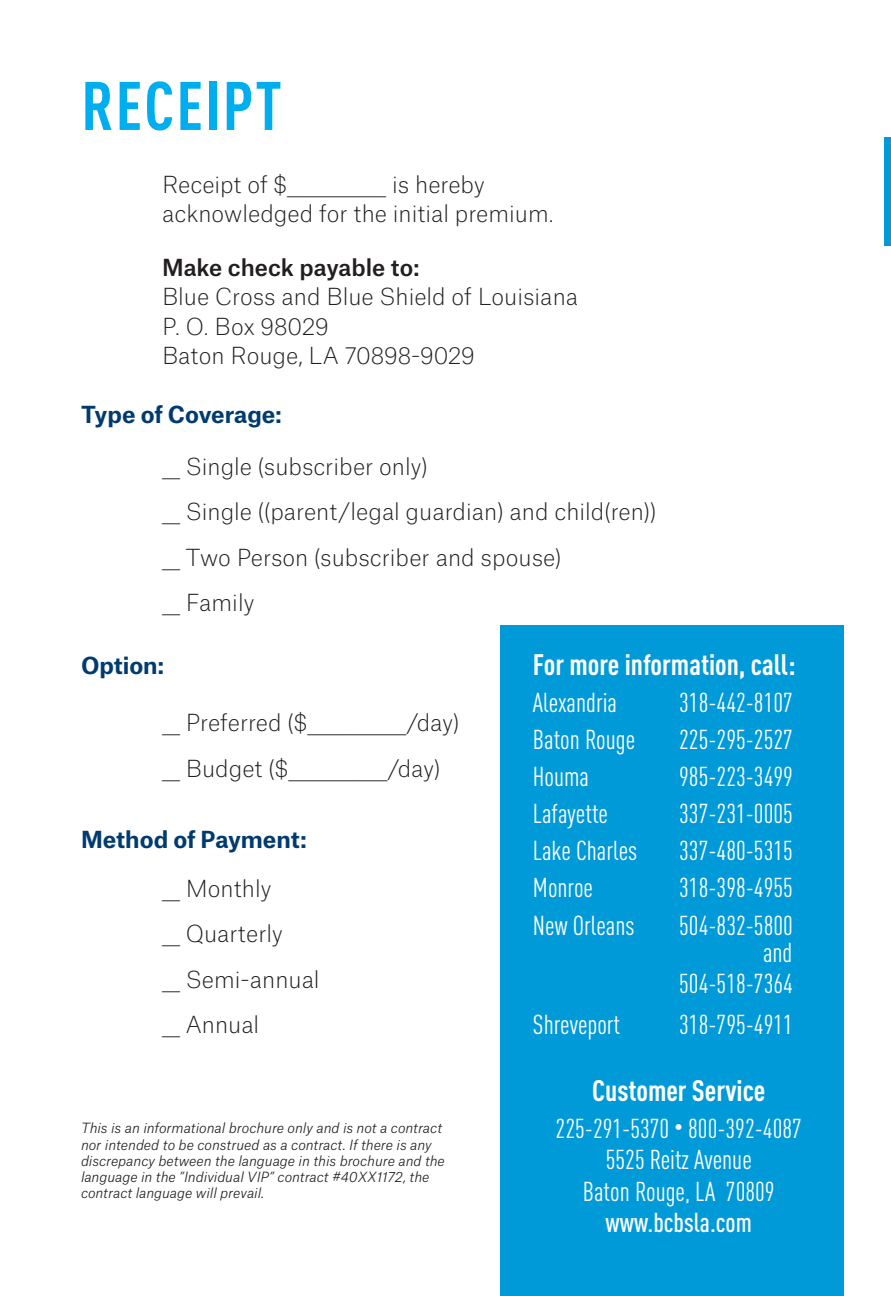
<style>
.page{position:relative;width:891px;height:1296px;background:#fff}
.page>*{position:absolute;margin:0;border:0;box-sizing:border-box;transform-origin:0 0}
.t1{font:700 condensed 67.5px "DINOT";letter-spacing:.03em;color:#00aeef}
.t2{font:700 condensed 29.25px "DINOT";color:#fff}
.t3{font:condensed 27px/31.5px "DINOT";color:#fff;text-align:right}
.t4{font:500 condensed 27px "DINOT";color:#fff}
.t5{font:100 22.5px/45.4px "Atlas Grotesk";color:#231f20}
.t6{font:700 22.5px "Atlas Grotesk";letter-spacing:-.005em;color:#003b70}
.t7{font:500 22.5px "Atlas Grotesk";color:#231f20}
.t8{font:italic 300 13.5px/16.2px "Atlas Grotesk";color:#231f20}
</style>
<div class="page">
<div style="left:500px;top:625px;width:344px;height:671px;background:#009ad9"></div>
<div style="left:885px;top:138px;width:6px;height:108px;background:#009ad9"></div>
<h1 class="t1" style="left:81px;top:65px;width:202px">RECEIPT</h1>
<p class="t5" style="left:162px;top:168px;width:393px;line-height:29.2px">Receipt of $___________ is hereby acknowledged for the initial premium.</p>
<p class="t7" style="left:162px;top:249px;width:259px">Make check payable to:</p>
<p class="t5" style="left:162px;top:280px;width:418px;line-height:29.2px">Blue Cross and Blue Shield of Louisiana<br>P. O. Box 98029<br>Baton Rouge, LA 70898-9029</p>
<p class="t6" style="left:81px;top:396px;width:203px">Type of Coverage:</p>
<p class="t5" style="left:162px;top:442px;width:496px">__ Single (subscriber only)<br>__ Single ((parent/legal guardian) and child(ren)) __ Two Person (subscriber and spouse)<br>__ Family</p>
<p class="t6" style="left:81px;top:647px;width:85px">Option:</p>
<p class="t5" style="left:162px;top:698px;width:299px">__ Preferred ($___________/day) __ Budget ($___________/day)</p>
<p class="t6" style="left:81px;top:821px;width:227px">Method of Payment:</p>
<p class="t5" style="left:162px;top:864px;width:159px">__ Monthly<br>__ Quarterly<br>__ Semi-annual __ Annual</p>
<p class="t8" style="left:81px;top:1119px;width:365px">This is an informational brochure only and is not a contract nor intended to be construed as a contract. If there is any discrepancy between the language in this brochure and the language in the ”Individual VIP” contract #40XX1172, the contract language will prevail.</p>
<h2 class="t2" style="left:533px;top:647px;width:264px">For more information, call:</h2>
<p class="t3" style="left:533px;top:686px;width:86px">Alexandria</p>
<p class="t3" style="left:679px;top:686px;width:115px">318-442-8107</p>
<p class="t3" style="left:533px;top:723px;width:104px">Baton Rouge</p>
<p class="t3" style="left:679px;top:723px;width:115px">225-295-2527</p>
<p class="t3" style="left:533px;top:761px;width:58px">Houma</p>
<p class="t3" style="left:679px;top:761px;width:115px">985-223-3499</p>
<p class="t3" style="left:533px;top:798px;width:77px">Lafayette</p>
<p class="t3" style="left:679px;top:798px;width:115px">337-231-0005</p>
<p class="t3" style="left:533px;top:835px;width:106px">Lake Charles</p>
<p class="t3" style="left:679px;top:835px;width:115px">337-480-5315</p>
<p class="t3" style="left:533px;top:872px;width:62px">Monroe</p>
<p class="t3" style="left:679px;top:872px;width:115px">318-398-4955</p>
<p class="t3" style="left:533px;top:909px;width:103px">New Orleans</p>
<p class="t3" style="left:679px;top:912px;width:115px;line-height:27px">504-832-5800 and</p>
<p class="t3" style="left:679px;top:968px;width:115px">504-518-7364</p>
<p class="t3" style="left:533px;top:1009px;width:89px">Shreveport</p>
<p class="t3" style="left:679px;top:1009px;width:115px">318-795-4911</p>
<h2 class="t2" style="left:592px;top:1073px;width:175px">Customer Service</h2>
<p class="t3" style="left:556px;top:1112px;width:248px;text-align:center">225-291-5370 <sup>•</sup> 800-392-4087<br>5525 Reitz Avenue<br>Baton Rouge, LA 70809</p>
<p class="t4" style="left:606px;top:1207px;width:148px">www.bcbsla.com</p>
</div>
